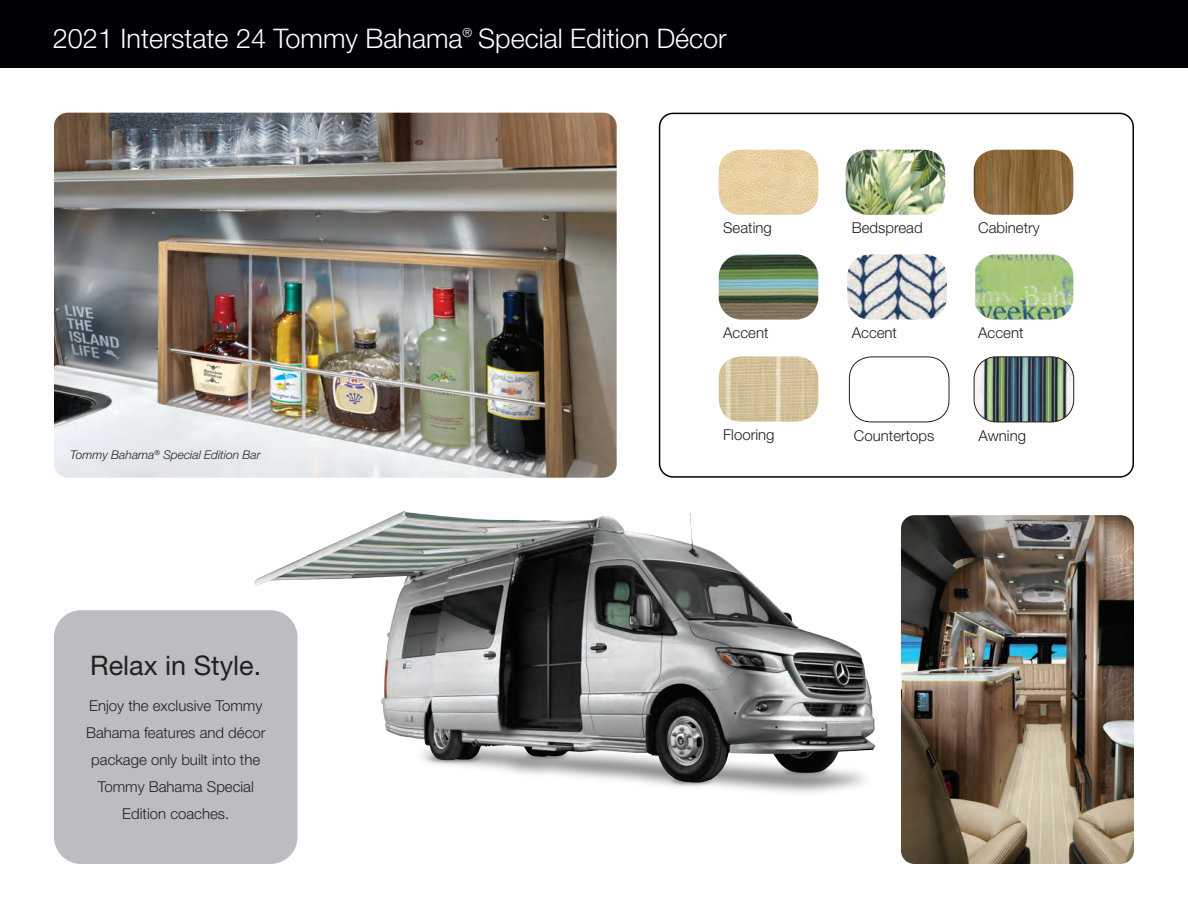
<style>
.page{position:relative;width:1188px;height:918px;background:#fff}
.page>*{position:absolute;margin:0;border:0;box-sizing:border-box;transform-origin:0 0}
.Body_Copy_Head{font:300 27px "Helvetica Neue LT Std";color:#fff}
.t1{font:27px "Helvetica Neue LT Std";color:#231f20}
.t2{font:300 15px/27px "Helvetica Neue LT Std";color:#231f20;text-align:center}
.t3{font:italic 300 12px "Helvetica Neue LT";color:#231f20}
</style>
<div class="page">
<div style="left:0;top:0;width:1188px;height:68px;background:#000007"></div>
<img style="left:974px;top:150px;width:99px;height:65px">
<img style="left:846px;top:150px;width:99px;height:65px">
<img style="left:719px;top:150px;width:99px;height:65px">
<img style="left:719px;top:254px;width:99px;height:66px">
<img style="left:847px;top:254px;width:100px;height:66px">
<img style="left:975px;top:254px;width:98px;height:66px">
<img style="left:719px;top:356px;width:99px;height:66px">
<div style="left:849px;top:356px;width:100px;height:66px;border:1px solid #231f20;border-radius:22px"></div>
<img style="left:974px;top:358px;width:100px;height:64px">
<div style="left:974px;top:356px;width:100px;height:66px;border:1px solid #231f20;border-radius:22px"></div>
<img style="left:254px;top:510px;width:622px;height:283px">
<img style="left:901px;top:515px;width:233px;height:349px">
<div style="left:659px;top:113px;width:475px;height:365px;border:2px solid #000007;border-radius:14px"></div>
<img style="left:54px;top:113px;width:563px;height:365px">
<div style="left:54px;top:610px;width:244px;height:254px;background:#bcbdc0;border-radius:27px"></div>
<p class="Body_Copy_Head" style="left:53px;top:22px;width:675px">2021 Interstate 24 Tommy Bahama<sup>®</sup> Special Edition Décor</p>
<p class="t2" style="left:723px;top:214px;width:50px">Seating</p>
<p class="t2" style="left:723px;top:319px;width:47px">Accent</p>
<p class="t2" style="left:852px;top:214px;width:72px">Bedspread</p>
<p class="t2" style="left:978px;top:214px;width:63px">Cabinetry</p>
<p class="t2" style="left:852px;top:319px;width:47px">Accent</p>
<p class="t2" style="left:978px;top:319px;width:47px">Accent</p>
<p class="t3" style="left:70px;top:448px;width:192px">Tommy Bahama<sup>®</sup> Special Edition Bar</p>
<p class="t1" style="left:90px;top:649px;width:172px">Relax in Style.</p>
<p class="t2" style="left:86px;top:692px;width:181px">Enjoy the exclusive Tommy<br>Bahama features and décor package only built into the<br>Tommy Bahama Special<br>Edition coaches.</p>
<p class="t2" style="left:723px;top:421px;width:53px">Flooring</p>
<p class="t2" style="left:854px;top:422px;width:82px">Countertops</p>
<p class="t2" style="left:979px;top:422px;width:49px">Awning</p>
</div>
